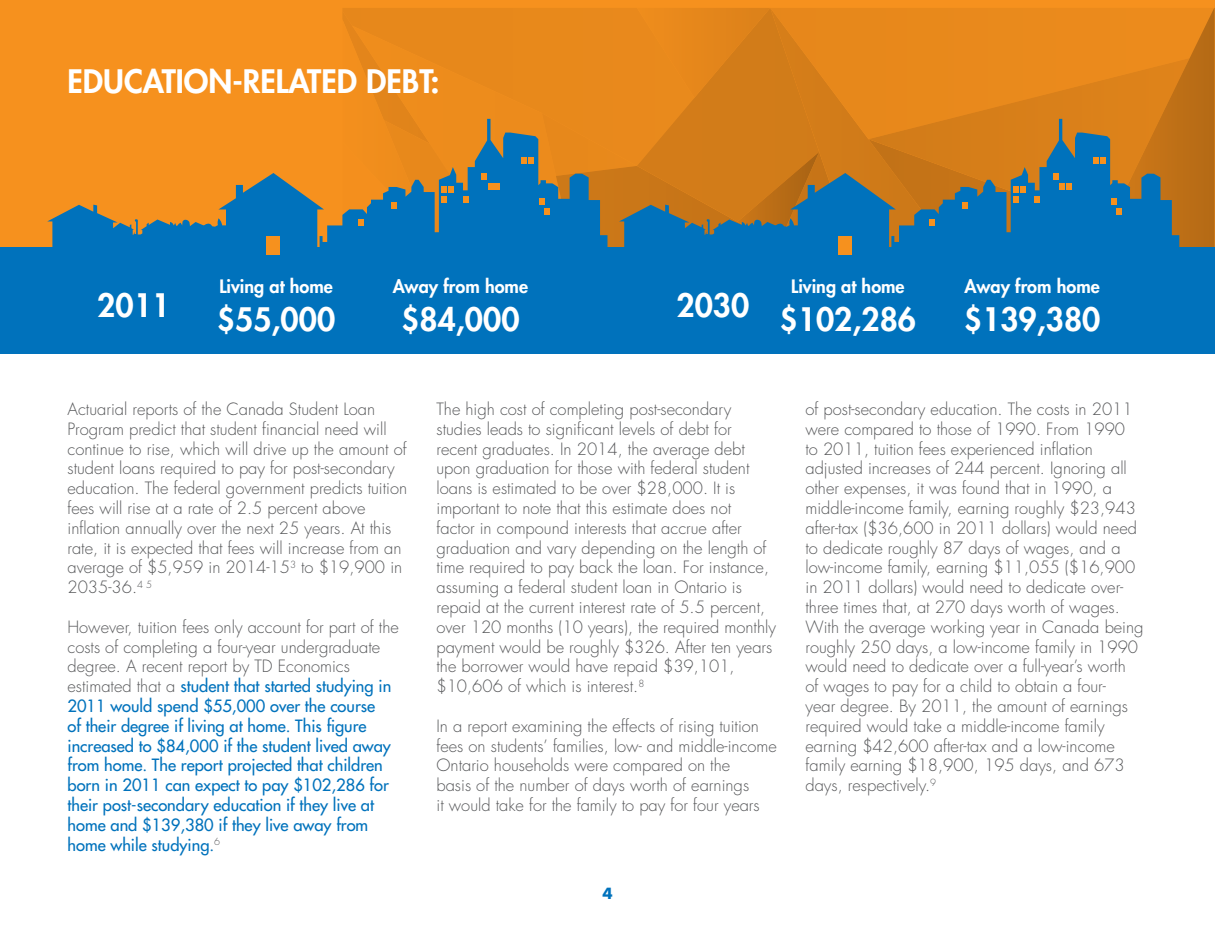
<style>
.page{position:relative;width:1215px;height:945px;background:#fff}
.page>*{position:absolute;margin:0;border:0;box-sizing:border-box;transform-origin:0 0}
.t1{font:800 31.5px "Futura Std";color:#fff}
.t2{font:800 18px "Futura Std";color:#fff}
.t3{font:300 16.5px/19.8px "Futura Std";color:#57585a}
.t4{font:500 16.5px/19.8px "Futura Std";color:#0072bc}
.t5{font:700 15px "Futura Std";color:#0072bc}
.s1{font-weight:300;color:#57585a}
</style>
<div class="page">
<div style="left:0;top:0;width:1215px;height:354px;background:#f6911e"></div>
<div style="left:0;top:248px;width:1215px;height:106px;background:#0072bc"></div>
<svg style="left:47px;top:8px;width:1168px;height:247px"></svg>
<h1 class="t1" style="left:68px;top:62px;width:374px">Education-Related Debt:</h1>
<h1 class="t1" style="left:97px;top:285px;width:74px">2011</h1>
<p class="t2" style="left:219px;top:275px;width:115px">Living at home</p>
<h1 class="t1" style="left:217px;top:300px;width:120px">$55,000</h1>
<p class="t2" style="left:393px;top:275px;width:137px">Away from home</p>
<h1 class="t1" style="left:401px;top:300px;width:120px">$84,000</h1>
<h1 class="t1" style="left:676px;top:285px;width:74px">2030</h1>
<p class="t2" style="left:791px;top:275px;width:115px">Living at home</p>
<h1 class="t1" style="left:780px;top:300px;width:138px">$102,286</h1>
<p class="t2" style="left:965px;top:275px;width:137px">Away from home</p>
<h1 class="t1" style="left:964px;top:300px;width:138px">$139,380</h1>
<p class="t3" style="left:68px;top:400px;width:341px">Actuarial reports of the Canada Student Loan Program predict that student financial need will continue to rise, which will drive up the amount of student loans required to pay for post-secondary education. The federal government predicts tuition fees will rise at a rate of 2.5 percent above inflation annually over the next 25 years. At this rate, it is expected that fees will increase from an average of $5,959 in 2014-15<sup>3</sup> to $19,900 in 2035-36.<sup>4</sup> <sup>5</sup></p>
<p class="t4" style="left:67px;top:617px;width:333px"><span class="s1">However, tuition fees only account for part of the costs of completing a four-year undergraduate degree. A recent report by TD Economics estimated that a</span> student that started studying in 2011 would spend $55,000 over the course<br>of their degree if living at home. This figure increased to $84,000 if the student lived away from home. The report projected that children born in 2011 can expect to pay $102,286 for their post-secondary education if they live at home and $139,380 if they live away from home while studying.<sup>6</sup></p>
<p class="t3" style="left:436px;top:400px;width:341px">The high cost of completing post-secondary studies leads to significant levels of debt for recent graduates. In 2014, the average debt upon graduation for those with federal student loans is estimated to be over $28,000. It is important to note that this estimate does not<br>factor in compound interests that accrue after graduation and vary depending on the length of time required to pay back the loan. For instance, assuming a federal student loan in Ontario is repaid at the current interest rate of 5.5 percent, over 120 months (10 years), the required monthly payment would be roughly $326. After ten years the borrower would have repaid $39,101, $10,606 of which is interest.<sup>8</sup></p>
<p class="t3" style="left:436px;top:716px;width:342px">In a report examining the effects of rising tuition fees on students’ families, low- and middle-income Ontario households were compared on the<br>basis of the number of days worth of earnings<br>it would take for the family to pay for four years</p>
<p class="t5" style="left:602px;top:883px;width:12px">4</p>
<p class="t3" style="left:806px;top:400px;width:340px">of post-secondary education. The costs in 2011 were compared to those of 1990. From 1990<br>to 2011, tuition fees experienced inflation adjusted increases of 244 percent. Ignoring all other expenses, it was found that in 1990, a middle-income family, earning roughly $23,943 after-tax ($36,600 in 2011 dollars) would need to dedicate roughly 87 days of wages, and a low-income family, earning $11,055 ($16,900 in 2011 dollars) would need to dedicate over&shy;three times that, at 270 days worth of wages.<br>With the average working year in Canada being roughly 250 days, a low-income family in 1990 would need to dedicate over a full-year’s worth<br>of wages to pay for a child to obtain a four-<br>year degree. By 2011, the amount of earnings required would take a middle-income family earning $42,600 after-tax and a low-income family earning $18,900, 195 days, and 673 days, respectively.<sup>9</sup></p>
</div>
